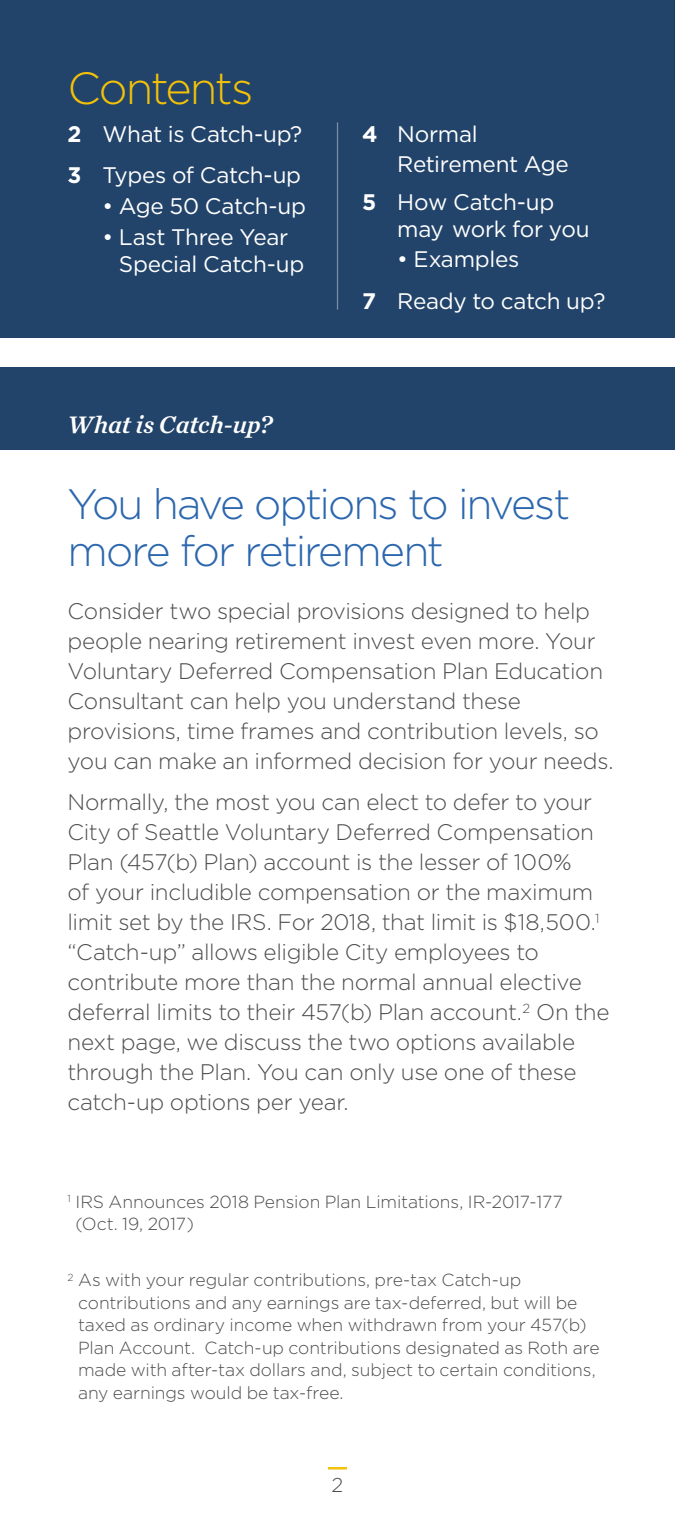
<style>
.page{position:relative;width:675px;height:1530px;background:#fff}
.page>*{position:absolute;margin:0;border:0;box-sizing:border-box;transform-origin:0 0}
.t1{font:300 45px "Gotham";letter-spacing:-.045em;color:#f3c108}
.t2{font:300 42.5px/47.5px "Gotham";letter-spacing:-.05em;color:#2c67ae}
.t3{font:italic 25px "Chronicle Text G1 Semi";letter-spacing:-.005em;color:#fff}
.t4{font:300 22.5px/30px "Gotham";letter-spacing:-.015em;color:#4d4d4f}
.t5{font:22.5px/41.2px "Gotham";letter-spacing:-.015em;color:#fff}
.t6{font:300 20px "Gotham";color:#4d4d4f}
.t7{font:300 17.5px/22.5px "Gotham";letter-spacing:-.005em;color:#4d4d4f}
.s1{font-weight:700}
</style>
<div class="page">
<svg style="left:328px;top:1467px;width:19px;height:2px"></svg>
<div style="left:0;top:367px;width:675px;height:83px;background:#23446a"></div>
<div style="left:0;top:0;width:675px;height:338px;background:#23446a"></div>
<hr style="left:674px;top:0;width:1px;height:81px;background:#183a63">
<hr style="left:337px;top:122px;width:1px;height:188px;background:#fff">
<h1 class="t1" style="left:68px;top:60px;width:188px">Contents</h1>
<p class="t5" style="left:68px;top:113px;width:236px"><span class="s1">2</span> What is Catch-up?<br><span class="s1">3</span> Types of Catch-up</p>
<p class="t5" style="left:103px;top:185px;width:205px">• Age 50 Catch-up</p>
<p class="t5" style="left:119px;top:223px;width:187px;line-height:27px;text-indent:-16px">• Last Three Year<br>Special Catch-up</p>
<p class="t3" style="left:68px;top:405px;width:206px">What is Catch-up?</p>
<p class="t5" style="left:397px;top:119px;width:173px;line-height:30px;text-indent:-35px"><span class="s1">4</span> Normal<br>Retirement Age</p>
<p class="t5" style="left:397px;top:189px;width:194px;line-height:27px;text-indent:-35px"><span class="s1">5</span> How Catch-up may work for you</p>
<p class="t5" style="left:362px;top:238px;width:245px;text-indent:35px">• Examples<br><span class="s1">7</span> Ready to catch up?</p>
<h2 class="t2" style="left:68px;top:479px;width:504px">You have options to invest more for retirement</h2>
<p class="t4" style="left:68px;top:595px;width:548px">Consider two special provisions designed to help people nearing retirement invest even more. Your Voluntary Deferred Compensation Plan Education Consultant can help you understand these provisions, time frames and contribution levels, so you can make an informed decision for your needs.</p>
<p class="t4" style="left:68px;top:787px;width:544px">Normally, the most you can elect to defer to your City of Seattle Voluntary Deferred Compensation Plan (457(b) Plan) account is the lesser of 100%<br>of your includible compensation or the maximum limit set by the IRS. For 2018, that limit is $18,500.<sup>1 </sup>“Catch-up” allows eligible City employees to contribute more than the normal annual elective deferral limits to their 457(b) Plan account.<sup>2</sup> On the next page, we discuss the two options available through the Plan. You can only use one of these catch-up options per year.</p>
<p class="t7" style="left:75px;top:1190px;width:489px;text-indent:-8px"><sup>1</sup> IRS Announces 2018 Pension Plan Limitations, IR-2017-177 (Oct. 19, 2017)</p>
<p class="t7" style="left:78px;top:1268px;width:523px;text-indent:-11px"><sup>2</sup> As with your regular contributions, pre-tax Catch-up contributions and any earnings are tax-deferred, but will be taxed as ordinary income when withdrawn from your 457(b)<br>Plan Account. Catch-up contributions designated as Roth are made with after-tax dollars and, subject to certain conditions, any earnings would be tax-free.</p>
<p class="t6" style="left:332px;top:1473px;width:13px">2</p>
</div>
